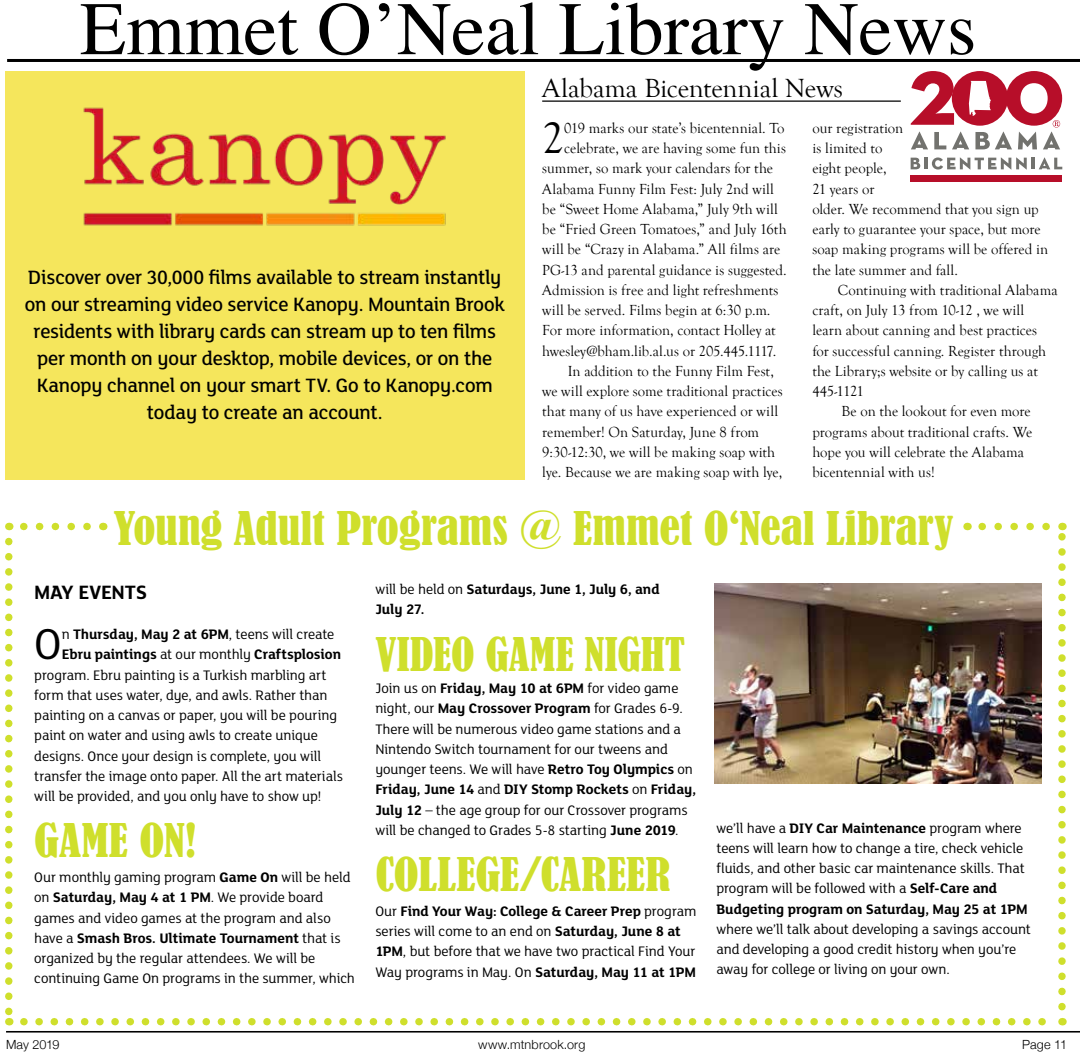
<style>
.page{position:relative;width:1080px;height:1053px;background:#fff}
.page>*{position:absolute;margin:0;border:0;box-sizing:border-box;transform-origin:0 0}
.t1{font:75.6px "Times";color:#000}
.t2{font:46.95px "FS Lola";color:#000}
.t3{font:45px "Goudy Old Style T";color:#000}
.t4{font:condensed 43.5px "Bernard";color:#cfdf2c;scale:1.06 1}
.t5{font:condensed 43.5px "Bernard";color:#cfdf2c}
.t6{font:27px "Goudy Old Style T";color:#000}
.t7{font:500 21px/27px "FS Lola";letter-spacing:-.015em;color:#000;text-align:center}
.t8{font:700 21px "FS Lola";letter-spacing:-.01em;color:#000}
.t9{font:15px/20.2px "FS Lola";letter-spacing:-.01em;color:#000}
.t10{font:15px/20.2px "Goudy Old Style T";letter-spacing:.005em;color:#000}
.t11{font:700 15px/20.2px "FS Lola";letter-spacing:-.005em;color:#000}
.t12{font:300 12.6px "Helvetica Neue";letter-spacing:.01em;color:#000}
.s1{font-weight:400}
.s2{font-weight:700}
</style>
<div class="page">
<hr style="left:6px;top:1031px;width:1074px;height:2px;background:#000">
<hr style="left:7px;top:59px;width:1073px;height:3px;background:#000">
<div style="left:5px;top:71px;width:520px;height:408px;background:#f5e65c"></div>
<img style="left:83px;top:107px;width:363px;height:119px">
<hr style="left:542px;top:101px;width:359px;height:1px;background:#000">
<svg style="left:911px;top:158px;width:9px;height:11px"></svg>
<hr style="left:924px;top:158px;width:4px;height:11px;background:#72726e">
<svg style="left:932px;top:157px;width:130px;height:13px"></svg>
<svg style="left:911px;top:71px;width:151px;height:78px"></svg>
<div style="left:910px;top:175px;width:152px;height:7px;background:#b70e29"></div>
<svg style="left:20px;top:523px;width:67px;height:7px"></svg>
<svg style="left:24px;top:1018px;width:1022px;height:7px"></svg>
<svg style="left:978px;top:523px;width:68px;height:7px"></svg>
<svg style="left:5px;top:542px;width:8px;height:483px"></svg>
<svg style="left:1058px;top:523px;width:8px;height:484px"></svg>
<img style="left:715px;top:583px;width:326px;height:201px">
<h1 class="t1" style="left:80px;top:-42px;width:898px">Emmet O’Neal Library News</h1>
<h3 class="t6" style="left:542px;top:73px;width:302px">Alabama Bicentennial News</h3>
<h3 class="t3" style="left:542px;top:114px;width:24px">2</h3>
<p class="t10" style="left:564px;top:118px;width:222px">019 marks our state’s bicentennial. To</p>
<p class="t10" style="left:812px;top:118px;width:237px">our registration<br>is limited to<br>eight people,<br>21 years or<br>older. We recommend that you sign up early to guarantee your space, but more soap making programs will be offered in the late summer and fall.</p>
<p class="t10" style="left:838px;top:280px;width:221px">Continuing with traditional Alabama</p>
<p class="t10" style="left:812px;top:300px;width:213px">craft, on July 13 from 10-12 , we will</p>
<p class="t10" style="left:812px;top:321px;width:226px">learn about canning and best practices</p>
<p class="t10" style="left:812px;top:341px;width:235px">for successful canning. Register through</p>
<p class="t10" style="left:812px;top:361px;width:227px">the Library;s website or by calling us at</p>
<p class="t10" style="left:812px;top:381px;width:53px">445-1121</p>
<p class="t10" style="left:842px;top:402px;width:191px">Be on the lookout for even more</p>
<p class="t10" style="left:812px;top:422px;width:221px">programs about traditional crafts. We</p>
<p class="t10" style="left:812px;top:442px;width:213px">hope you will celebrate the Alabama</p>
<p class="t10" style="left:812px;top:462px;width:124px">bicentennial with us!</p>
<h3 class="t4" style="left:114px;top:503px;width:794px">Young Adult Programs @ Emmet O‘Neal Library</h3>
<h3 class="t8" style="left:34px;top:577px;width:114px">MAY EVENTS</h3>
<h2 class="t2" style="left:34px;top:613px;width:29px">O</h2>
<p class="t11" style="left:62px;top:623px;width:274px"><span class="s1">n</span> Thursday, May 2 at 6PM<span class="s1">, teens will create</span></p>
<p class="t10" style="left:564px;top:138px;width:223px">celebrate, we are having some fun this</p>
<p class="t10" style="left:542px;top:159px;width:232px">summer, so mark your calendars for the</p>
<p class="t10" style="left:542px;top:179px;width:233px">Alabama Funny Film Fest: July 2nd will</p>
<p class="t10" style="left:542px;top:199px;width:237px">be “Sweet Home Alabama,” July 9th will</p>
<p class="t10" style="left:542px;top:219px;width:246px">be “Fried Green Tomatoes,” and July 16th</p>
<p class="t10" style="left:542px;top:240px;width:240px">will be “Crazy in Alabama.” All films are</p>
<p class="t10" style="left:542px;top:260px;width:246px">PG-13 and parental guidance is suggested.</p>
<p class="t10" style="left:542px;top:280px;width:238px">Admission is free and light refreshments</p>
<p class="t10" style="left:542px;top:300px;width:230px">will be served. Films begin at 6:30 p.m.</p>
<p class="t10" style="left:542px;top:321px;width:235px">For more information, contact Holley at</p>
<p class="t10" style="left:542px;top:341px;width:236px">hwesley@bham.lib.al.us or 205.445.1117.</p>
<p class="t10" style="left:568px;top:361px;width:208px">In addition to the Funny Film Fest,</p>
<p class="t10" style="left:542px;top:381px;width:242px">we will explore some traditional practices</p>
<p class="t10" style="left:542px;top:402px;width:237px">that many of us have experienced or will</p>
<p class="t10" style="left:542px;top:422px;width:219px">remember! On Saturday, June 8 from</p>
<p class="t10" style="left:542px;top:442px;width:234px">9:30-12:30, we will be making soap with</p>
<p class="t10" style="left:542px;top:462px;width:242px">lye. Because we are making soap with lye,</p>
<p class="t7" style="left:25px;top:262px;width:482px">Discover over 30,000 films available to stream instantly on our streaming video service Kanopy. Mountain Brook residents with library cards can stream up to ten films per month on your desktop, mobile devices, or on the Kanopy channel on your smart TV. Go to Kanopy.com today to create an account.</p>
<p class="t11" style="left:375px;top:578px;width:286px"><span class="s1">will be held on</span> Saturdays, June 1, July 6, and<br>July 27.</p>
<h3 class="t5" style="left:375px;top:629px;width:311px">VIDEO GAME NIGHT</h3>
<p class="t9" style="left:375px;top:677px;width:322px">Join us on <span class="s2">Friday, May 10 at 6PM</span> for video game night, our <span class="s2">May Crossover Program</span> for Grades 6-9.<br>There will be numerous video game stations and a Nintendo Switch tournament for our tweens and younger teens. We will have <span class="s2">Retro Toy Olympics</span> on <span class="s2">Friday, June 14</span> and <span class="s2">DIY Stomp Rockets</span> on <span class="s2">Friday, July 12</span> – the age group for our Crossover programs will be changed to Grades 5-8 starting <span class="s2">June 2019</span>.</p>
<h3 class="t4" style="left:375px;top:849px;width:280px">COLLEGE/CAREER</h3>
<p class="t9" style="left:375px;top:900px;width:323px">Our <span class="s2">Find Your Way: College &amp; Career Prep</span> program series will come to an end on <span class="s2">Saturday, June 8 at 1PM</span>, but before that we have two practical Find Your Way programs in May. On <span class="s2">Saturday, May 11 at 1PM</span></p>
<p class="t11" style="left:62px;top:643px;width:281px">Ebru paintings <span class="s1">at our monthly</span> Craftsplosion</p>
<p class="t9" style="left:34px;top:664px;width:294px">program. Ebru painting is a Turkish marbling art</p>
<p class="t9" style="left:34px;top:684px;width:295px">form that uses water, dye, and awls. Rather than</p>
<p class="t9" style="left:34px;top:704px;width:304px">painting on a canvas or paper, you will be pouring</p>
<p class="t9" style="left:34px;top:725px;width:285px">paint on water and using awls to create unique</p>
<p class="t9" style="left:34px;top:745px;width:289px">designs. Once your design is complete, you will</p>
<p class="t9" style="left:34px;top:765px;width:310px">transfer the image onto paper. All the art materials</p>
<p class="t9" style="left:34px;top:785px;width:289px">will be provided, and you only have to show up!</p>
<h3 class="t4" style="left:34px;top:815px;width:155px">GAME ON!</h3>
<p class="t9" style="left:34px;top:866px;width:322px">Our monthly gaming program <span class="s2">Game On</span> will be held on <span class="s2">Saturday, May 4 at 1 PM</span>. We provide board games and video games at the program and also have a <span class="s2">Smash Bros. Ultimate Tournament</span> that is organized by the regular attendees. We will be continuing Game On programs in the summer, which</p>
<p class="t9" style="left:716px;top:817px;width:313px">we’ll have a <span class="s2">DIY Car Maintenance</span> program where teens will learn how to change a tire, check vehicle fluids, and other basic car maintenance skills. That program will be followed with a <span class="s2">Self-Care and Budgeting program on Saturday, May 25 at 1PM</span></p>
<p class="t9" style="left:716px;top:918px;width:316px">where we’ll talk about developing a savings account and developing a good credit history when you’re away for college or living on your own.</p>
<p class="t12" style="left:6px;top:1034px;width:55px">May 2019</p>
<p class="t12" style="left:478px;top:1034px;width:109px">www.mtnbrook.org</p>
<p class="t12" style="left:1022px;top:1034px;width:46px">Page 11</p>
</div>
